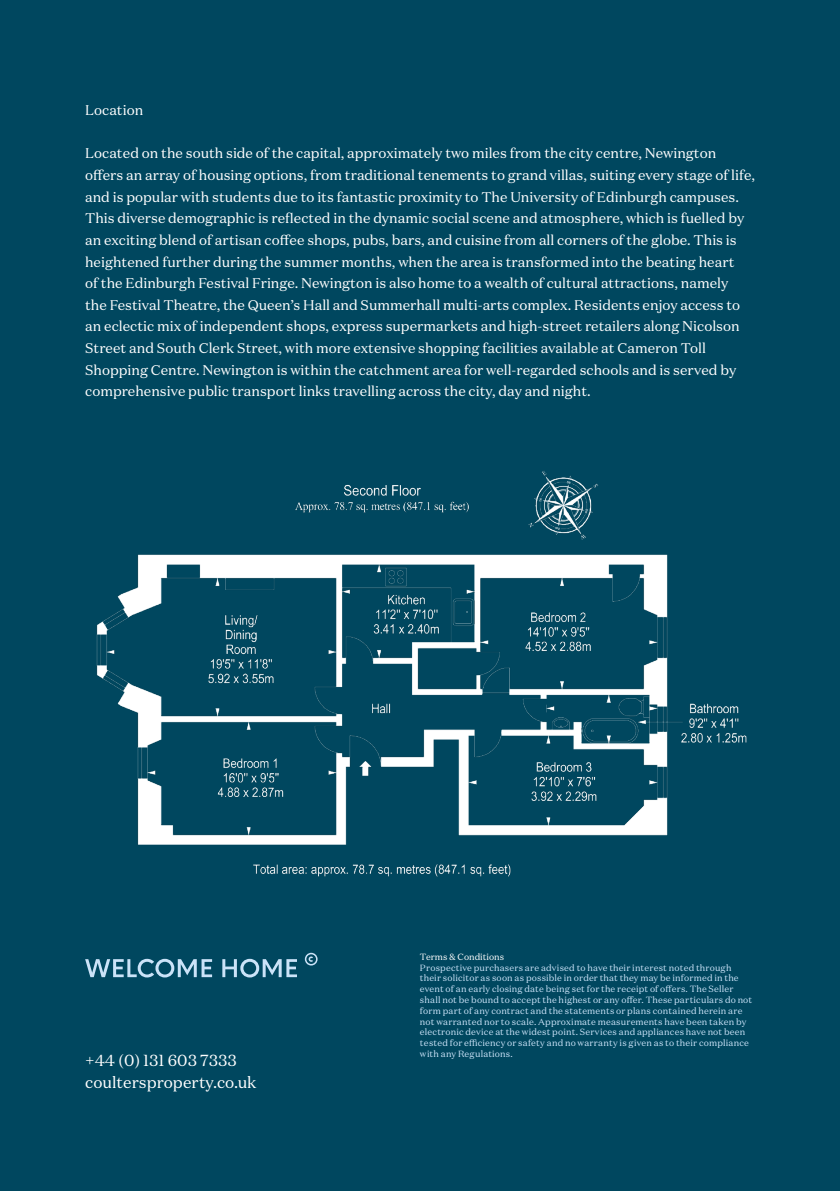
<style>
.page{position:relative;width:840px;height:1191px;background:#fff}
.page>*{position:absolute;margin:0;border:0;box-sizing:border-box;transform-origin:0 0}
.Inner_Page_Headline{font:16px "Domaine Text";color:#fff}
.Location_Copy{font:14px/21.6px "Domaine Text";color:#fff}
.t1{font:9px/10.8px "Domaine Text";letter-spacing:.015em;color:#cbe3f8}
.t2{font:9px "Domaine Text";color:#fff}
</style>
<div class="page">
<div style="left:0;top:0;width:839px;height:1191px;background:#00475f"></div>
<svg style="left:85px;top:952px;width:232px;height:25px"></svg>
<img style="left:96px;top:471px;width:651px;height:406px">
<p class="Location_Copy" style="left:85px;top:99px;width:60px">Location</p>
<p class="Location_Copy" style="left:85px;top:142px;width:671px">Located on the south side of the capital, approximately two miles from the city centre, Newington offers an array of housing options, from traditional tenements to grand villas, suiting every stage of life, and is popular with students due to its fantastic proximity to The University of Edinburgh campuses.<br>This diverse demographic is reflected in the dynamic social scene and atmosphere, which is fuelled by an exciting blend of artisan coffee shops, pubs, bars, and cuisine from all corners of the globe. This is heightened further during the summer months, when the area is transformed into the beating heart<br>of the Edinburgh Festival Fringe. Newington is also home to a wealth of cultural attractions, namely<br>the Festival Theatre, the Queen’s Hall and Summerhall multi-arts complex. Residents enjoy access to an eclectic mix of independent shops, express supermarkets and high-street retailers along Nicolson Street and South Clerk Street, with more extensive shopping facilities available at Cameron Toll Shopping Centre. Newington is within the catchment area for well-regarded schools and is served by comprehensive public transport links travelling across the city, day and night.</p>
<p class="Inner_Page_Headline" style="left:85px;top:1050px;width:153px">+44 (0) 131 603 7333</p>
<p class="Inner_Page_Headline" style="left:85px;top:1071px;width:173px">coultersproperty.co.uk</p>
<p class="Inner_Page_Headline" style="left:85px;top:1069px;width:153px">+44 (0) 131 603 7333</p>
<p class="t2" style="left:420px;top:951px;width:86px">Terms &amp; Conditions</p>
<p class="t1" style="left:420px;top:962px;width:333px">Prospective purchasers are advised to have their interest noted through their solicitor as soon as possible in order that they may be informed in the event of an early closing date being set for the receipt of offers. The Seller shall not be bound to accept the highest or any offer. These particulars do not form part of any contract and the statements or plans contained herein are not warranted nor to scale. Approximate measurements have been taken by electronic device at the widest point. Services and appliances have not been tested for efficiency or safety and no warranty is given as to their compliance with any Regulations.</p>
</div>
